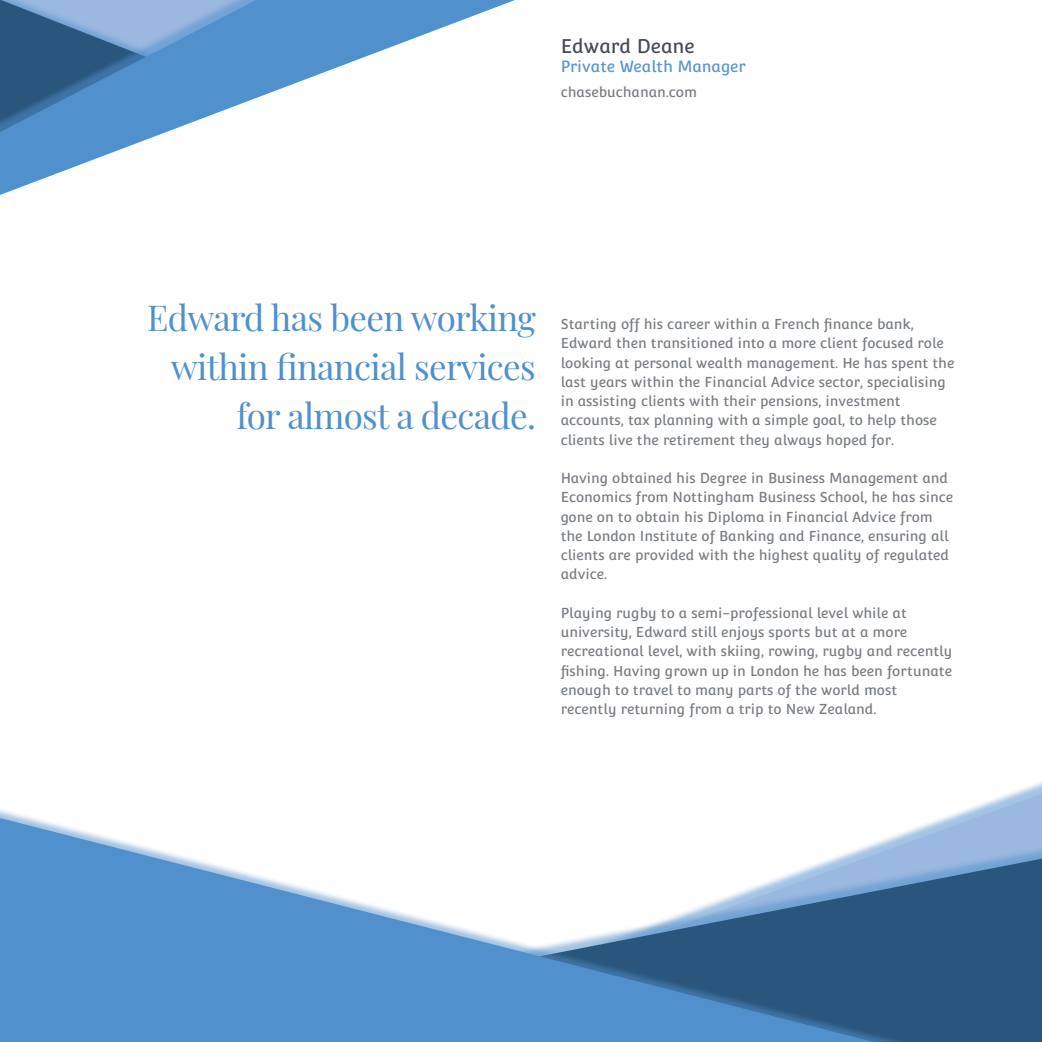
<style>
.page{position:relative;width:1042px;height:1042px;background:#fff}
.page>*{position:absolute;margin:0;border:0;box-sizing:border-box;transform-origin:0 0}
.t1{font:35px/49.2px "Playfair Display";letter-spacing:-.02em;color:#5090cc;text-align:right}
.t2{font:19.25px "Convergence";color:#464b54}
.t3{font:15.75px "Convergence";color:#5994ce}
.t4{font:14px/19.2px "Convergence";color:#787d83}
</style>
<div class="page">
<svg style="left:0;top:0;width:515px;height:195px"></svg>
<svg style="left:981px;top:793px;width:61px;height:47px;background:#a4c0e3"></svg>
<div style="left:981px;top:858px;width:61px;height:184px;background:#2a557c"></div>
<div style="left:0;top:800px;width:981px;height:242px;background:#5090cc;opacity:.53"></div>
<svg style="left:0;top:818px;width:874px;height:224px;fill:#5090cc"></svg>
<h2 class="t2" style="left:561px;top:38px;width:135px">Edward Deane</h2>
<p class="t3" style="left:561px;top:60px;width:186px">Private Wealth Manager</p>
<p class="t4" style="left:561px;top:83px;width:138px">chasebuchanan.com</p>
<h1 class="t1" style="left:147px;top:296px;width:390px">Edward has been working within 昀椀nancial services for almost a decade.</h1>
<p class="t4" style="left:561px;top:314px;width:395px">Starting off his career within a French 昀椀nance bank, Edward then transitioned into a more client focused role looking at personal wealth management. He has spent the last years within the Financial Advice sector, specialising in assisting clients with their pensions, investment accounts, tax planning with a simple goal, to help those clients live the retirement they always hoped for.</p>
<p class="t4" style="left:561px;top:468px;width:394px">Having obtained his Degree in Business Management and Economics from Nottingham Business School, he has since gone on to obtain his Diploma in Financial Advice from the London Institute of Banking and Finance, ensuring all clients are provided with the highest quality of regulated advice.</p>
<p class="t4" style="left:561px;top:603px;width:393px">Playing rugby to a semi-professional level while at university, Edward still enjoys sports but at a more recreational level, with skiing, rowing, rugby and recently昀椀shing. Having grown up in London he has been fortunate enough to travel to many parts of the world most recently returning from a trip to New Zealand.</p>
</div>
